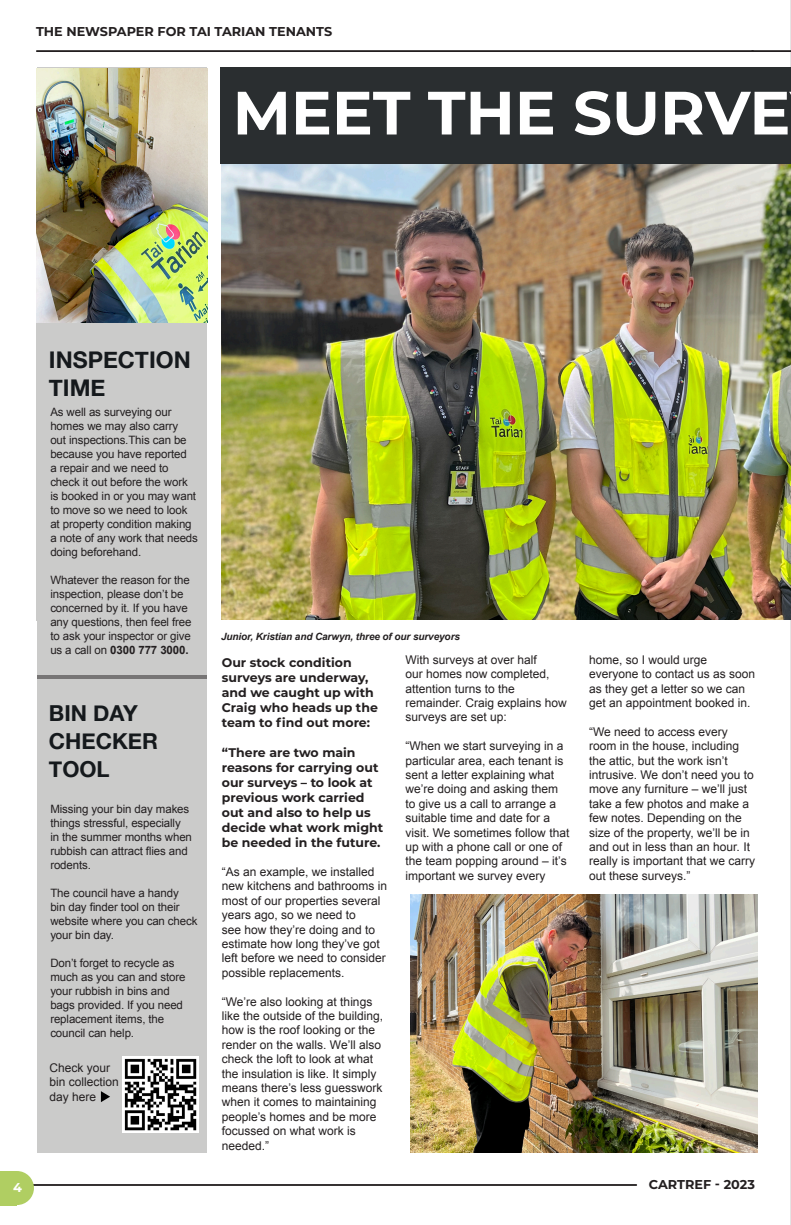
<style>
.page{position:relative;width:791px;height:1225px;background:#fff}
.page>*{position:absolute;margin:0;border:0;box-sizing:border-box;transform-origin:0 0}
.h2{font:700 61px "Montserrat";color:#fff}
.h2-2{font:700 23px "Helvetica Neue";color:#15191c}
.h2-3{font:700 22px/28px "Helvetica Neue";color:#15191c}
.body_text{font:700 14px/16px "Montserrat";color:#231f20}
.t1{font:700 12.8px "Montserrat";color:#231f20}
.t2{font:700 12.8px "Montserrat";color:#fff}
.body_text-2{font:700 12.5px/15px "Montserrat";color:#231f20}
.body_text-3{font:12px/14.4px "Arial";color:#231f20}
.body_text-4{font:11.5px/14px "Arial";letter-spacing:-.01em;color:#231f20}
.body_text-5{font:italic 700 10px "Arial";letter-spacing:-.01em;color:#231f20}
.s1{font-weight:700}
</style>
<div class="page">
<hr style="left:790px;top:0;width:1px;height:1225px;background:#cbcbca">
<hr style="left:36px;top:50px;width:718px;height:2px;background:#231f20">
<svg style="left:751px;top:50px;width:40px;height:2px"></svg>
<svg style="left:34px;top:1184px;width:603px;height:1px"></svg>
<div style="left:0;top:1171px;width:17px;height:34px;background:#b0ce62"></div>
<div style="left:0;top:1171px;width:34px;height:34px;background:#b0ce62;border-radius:50%"></div>
<div style="left:37px;top:67px;width:169px;height:1085px;background:#cbcbca"></div>
<img style="left:221px;top:164px;width:570px;height:455px">
<div style="left:220px;top:67px;width:571px;height:97px;background:#2a2e30"></div>
<img style="left:411px;top:894px;width:346px;height:258px">
<img style="left:37px;top:68px;width:171px;height:254px">
<hr style="left:37px;top:675px;width:169px;height:3px;background:#231f20">
<img style="left:122px;top:1056px;width:76px;height:76px">
<svg style="left:101px;top:1091px;width:9px;height:11px"></svg>
<p class="t1" style="left:36px;top:22px;width:298px">THE NEWSPAPER FOR TAI TARIAN TENANTS</p>
<p class="h2" style="left:233px;top:69px;width:559px">MEET THE SURVE</p>
<p class="h2-2" style="left:49px;top:341px;width:143px">INSPECTION</p>
<p class="h2-2" style="left:49px;top:369px;width:58px">TIME</p>
<p class="body_text-4" style="left:50px;top:405px;width:149px">As well as surveying our homes we may also carry<br>out inspections.This can be because you have reported<br>a repair and we need to check it out before the work is booked in or you may want to move so we need to look at property condition making a note of any work that needs doing beforehand.</p>
<p class="body_text-4" style="left:50px;top:573px;width:143px">Whatever the reason for the inspection, please don’t be concerned by it. If you have any questions, then feel free to ask your inspector or give us a call on <span class="s1">0300 777 3000.</span></p>
<p class="body_text" style="left:51px;top:410px;width:145px">be used to insert extra nib piece or if not another related photo.</p>
<p class="h2-3" style="left:49px;top:699px;width:90px">BIN DAY</p>
<p class="h2-3" style="left:49px;top:727px;width:111px">CHECKER<br>TOOL</p>
<p class="body_text-4" style="left:50px;top:801px;width:143px">Missing your bin day makes things stressful, especially in the summer months when rubbish can attract flies and rodents.</p>
<p class="body_text-4" style="left:50px;top:885px;width:149px">The council have a handy<br>bin day finder tool on their website where you can check your bin day.</p>
<p class="body_text-4" style="left:50px;top:955px;width:137px">Don’t forget to recycle as much as you can and store your rubbish in bins and bags provided. If you need replacement items, the council can help.</p>
<p class="body_text-3" style="left:50px;top:1060px;width:62px">Check your</p>
<p class="body_text-3" style="left:50px;top:1074px;width:71px">bin collection</p>
<p class="body_text-3" style="left:50px;top:1089px;width:48px">day here</p>
<p class="body_text-5" style="left:221px;top:629px;width:240px">Junior, Kristian and Carwyn, three of our surveyors</p>
<p class="body_text-2" style="left:222px;top:654px;width:158px">Our stock condition surveys are underway, and we caught up with<br>Craig who heads up the team to find out more:</p>
<p class="body_text-2" style="left:222px;top:744px;width:163px">“There are two main reasons for carrying out our surveys – to look at previous work carried out and also to help us decide what work might be needed in the future.</p>
<p class="body_text-3" style="left:222px;top:864px;width:167px">“As an example, we installed new kitchens and bathrooms in most of our properties several years ago, so we need to<br>see how they’re doing and to estimate how long they’ve got left before we need to consider possible replacements.</p>
<p class="body_text-3" style="left:222px;top:994px;width:163px">“We’re also looking at things like the outside of the building, how is the roof looking or the render on the walls. We’ll also check the loft to look at what the insulation is like. It simply means there’s less guesswork when it comes to maintaining people’s homes and be more focussed on what work is needed.”</p>
<p class="body_text-3" style="left:405px;top:652px;width:163px">With surveys at over half<br>our homes now completed, attention turns to the remainder. Craig explains how surveys are set up:</p>
<p class="body_text-3" style="left:405px;top:739px;width:165px">“When we start surveying in a particular area, each tenant is sent a letter explaining what we’re doing and asking them to give us a call to arrange a suitable time and date for a visit. We sometimes follow that up with a phone call or one of the team popping around – it’s important we survey every</p>
<p class="body_text-3" style="left:589px;top:652px;width:168px">home, so I would urge everyone to contact us as soon as they get a letter so we can get an appointment booked in.</p>
<p class="body_text-3" style="left:589px;top:724px;width:168px">“We need to access every room in the house, including the attic, but the work isn’t intrusive. We don’t need you to move any furniture – we’ll just take a few photos and make a few notes. Depending on the size of the property, we’ll be in and out in less than an hour. It really is important that we carry out these surveys.”</p>
<p class="t2" style="left:13px;top:1178px;width:10px">4</p>
<p class="t1" style="left:649px;top:1175px;width:108px">CARTREF - 2023</p>
</div>
